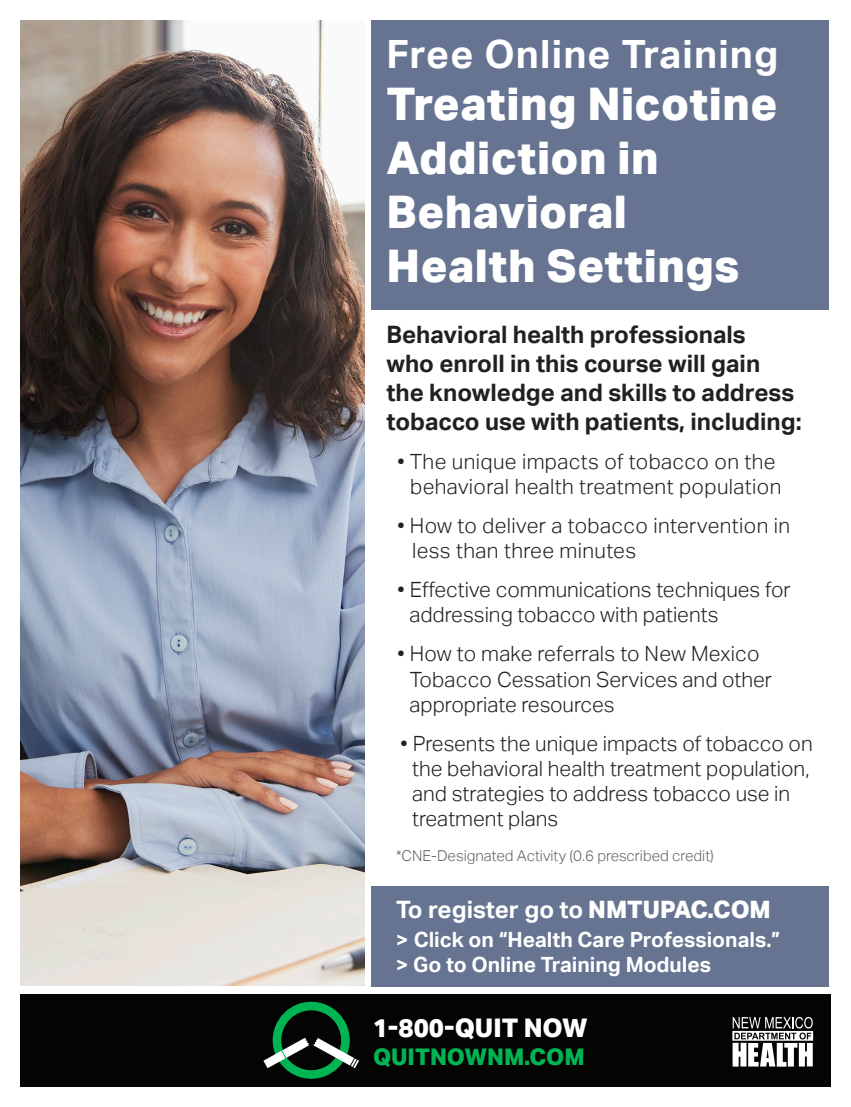
<style>
.page{position:relative;width:851px;height:1107px;background:#fff}
.page>*{position:absolute;margin:0;border:0;box-sizing:border-box;transform-origin:0 0}
.t1{font:800 45px/54px "Aktiv Grotesk";letter-spacing:.01em;color:#fff}
.t2{font:700 39px "Aktiv Grotesk";letter-spacing:.03em;color:#fff}
.t3{font:800 25.65px "Aktiv Grotesk";color:#fff}
.t4{font:700 24px/28.8px "Aktiv Grotesk";color:#231f20}
.t5{font:700 24px "Aktiv Grotesk";color:#fff}
.t6{font:800 22.95px "Aktiv Grotesk";color:#00b353}
.t7{font:300 21px/25.2px "Aktiv Grotesk";color:#231f20}
.t8{font:700 21px/25.2px "Aktiv Grotesk";color:#fff}
.t9{font:300 15px "Aktiv Grotesk";color:#636366}
.s1{font-weight:800}
</style>
<div class="page">
<img style="left:20px;top:20px;width:344px;height:966px">
<div style="left:20px;top:994px;width:810px;height:93px;background:#040503"></div>
<svg style="left:263px;top:1002px;width:96px;height:77px"></svg>
<div style="left:371px;top:20px;width:458px;height:289px;background:#667491"></div>
<div style="left:371px;top:886px;width:458px;height:100px;background:#667491"></div>
<svg style="left:732px;top:1017px;width:81px;height:50px"></svg>
<p class="t2" style="left:386px;top:31px;width:393px">Free Online Training</p>
<p class="t1" style="left:386px;top:76px;width:392px">Treating Nicotine<br>Addiction in<br>Behavioral<br>Health Settings</p>
<p class="t4" style="left:386px;top:321px;width:416px">Behavioral health professionals<br>who enroll in this course will gain the knowledge and skills to address tobacco use with patients, including:</p>
<p class="t7" style="left:397px;top:449px;width:385px;text-align:right">• The unique impacts of tobacco on the behavioral health treatment population</p>
<p class="t7" style="left:412px;top:513px;width:379px;text-indent:-15px">• How to deliver a tobacco intervention in less than three minutes</p>
<p class="t7" style="left:409px;top:577px;width:382px;text-indent:-12px">• Effective communications techniques for addressing tobacco with patients</p>
<p class="t7" style="left:409px;top:642px;width:364px;text-indent:-12px">• How to make referrals to New Mexico<br>Tobacco Cessation Services and other appropriate resources</p>
<p class="t7" style="left:412px;top:731px;width:402px;text-indent:-12px">• Presents the unique impacts of tobacco on the behavioral health treatment population, and strategies to address tobacco use in treatment plans</p>
<p class="t9" style="left:396px;top:847px;width:319px">*CNE-Designated Activity (0.6 prescribed credit)</p>
<p class="t5" style="left:396px;top:896px;width:376px">To register go to <span class="s1">NMTUPAC.COM</span></p>
<p class="t8" style="left:396px;top:927px;width:386px">&gt; Click on “Health Care Professionals.” &gt; Go to Online Training Modules</p>
<p class="t3" style="left:373px;top:1011px;width:216px">1-800-QUIT NOW</p>
<p class="t6" style="left:373px;top:1042px;width:213px">QUITNOWNM.COM</p>
</div>
